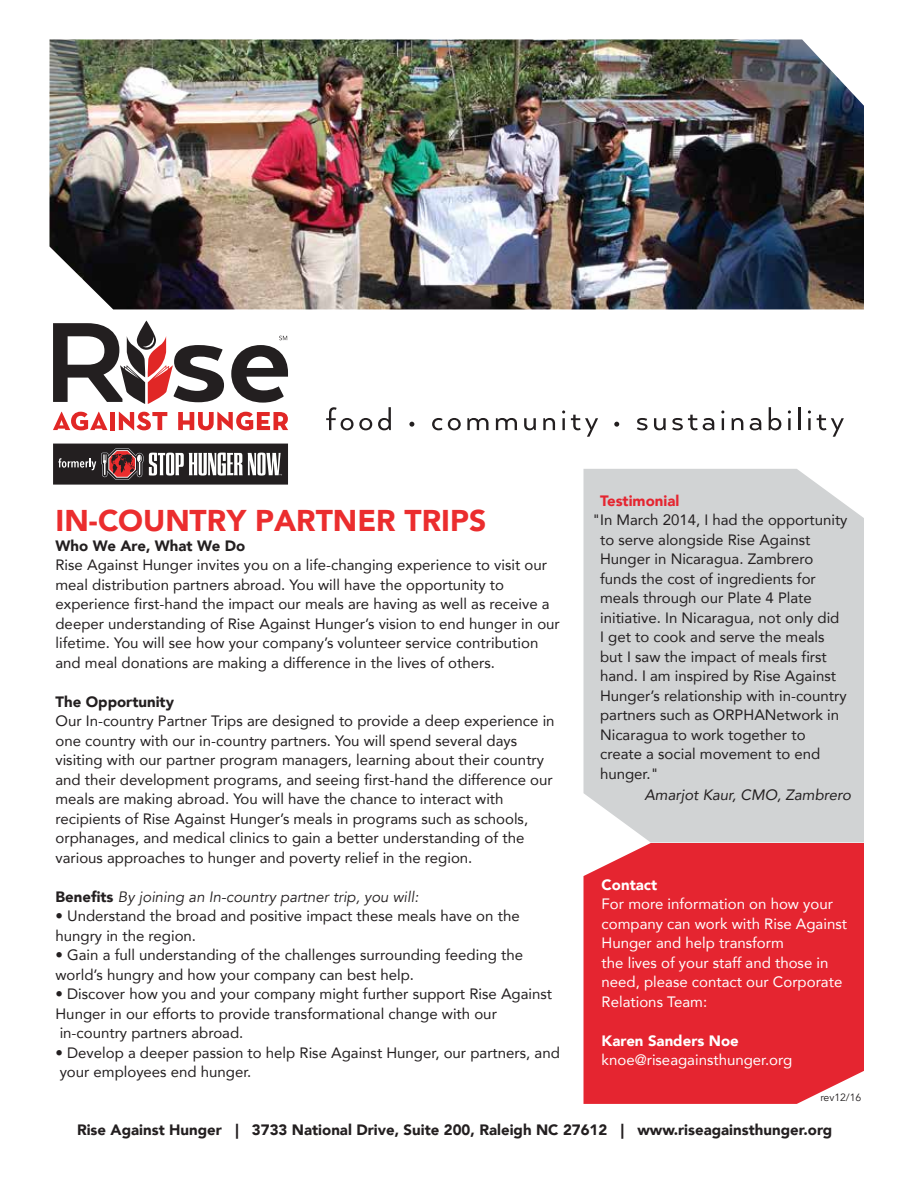
<style>
.page{position:relative;width:918px;height:1188px;background:#fff}
.page>*{position:absolute;margin:0;border:0;box-sizing:border-box;transform-origin:0 0}
.t1{font:900 30px "Avenir";color:#eb2d2e}
.t2{font:15px/19.5px "Avenir";color:#231f20}
.t3{font:15px/19.5px "Avenir";color:#fff}
.t4{font:900 15px "Avenir";color:#231f20}
.t5{font:italic 15px "Avenir";color:#231f20}
.t6{font:italic 15px "Avenir";color:#231f20}
.t7{font:900 15px "Avenir";color:#fff}
.t8{font:900 15px "Avenir";color:#e52530}
.t9{font:10.5px "Avenir";letter-spacing:-.005em;color:#231f20}
.s1{font-weight:900;font-style:normal}
</style>
<div class="page">
<div style="left:584px;top:469px;width:280px;height:373px;background:#d1d3d4"></div>
<div style="left:584px;top:843px;width:280px;height:261px;background:#e52530"></div>
<img style="left:50px;top:39px;width:814px;height:270px">
<svg style="left:53px;top:412px;width:54px;height:18px"></svg>
<div style="left:110px;top:412px;width:5px;height:18px;background:#e12726"></div>
<svg style="left:119px;top:412px;width:48px;height:18px"></svg>
<svg style="left:178px;top:412px;width:110px;height:18px"></svg>
<svg style="left:53px;top:321px;width:171px;height:83px"></svg>
<svg style="left:231px;top:336px;width:57px;height:67px"></svg>
<div style="left:53px;top:444px;width:235px;height:41px;background:#231f20"></div>
<svg style="left:58px;top:448px;width:224px;height:32px"></svg>
<svg style="left:326px;top:407px;width:46px;height:23px"></svg>
<svg style="left:378px;top:407px;width:13px;height:23px"></svg>
<svg style="left:409px;top:422px;width:5px;height:5px"></svg>
<svg style="left:432px;top:418px;width:29px;height:12px"></svg>
<svg style="left:467px;top:418px;width:22px;height:12px"></svg>
<svg style="left:496px;top:418px;width:21px;height:12px"></svg>
<svg style="left:524px;top:418px;width:12px;height:12px"></svg>
<svg style="left:543px;top:418px;width:12px;height:12px"></svg>
<svg style="left:562px;top:410px;width:3px;height:20px"></svg>
<svg style="left:571px;top:415px;width:27px;height:22px"></svg>
<svg style="left:614px;top:422px;width:5px;height:5px"></svg>
<svg style="left:637px;top:418px;width:11px;height:12px"></svg>
<svg style="left:654px;top:418px;width:12px;height:12px"></svg>
<svg style="left:672px;top:415px;width:42px;height:15px"></svg>
<svg style="left:721px;top:410px;width:3px;height:20px"></svg>
<svg style="left:732px;top:418px;width:11px;height:12px"></svg>
<svg style="left:750px;top:418px;width:11px;height:12px"></svg>
<svg style="left:769px;top:407px;width:12px;height:23px"></svg>
<svg style="left:788px;top:410px;width:3px;height:20px"></svg>
<hr style="left:798px;top:407px;width:3px;height:23px;background:#231f20">
<svg style="left:808px;top:410px;width:3px;height:20px"></svg>
<svg style="left:817px;top:415px;width:27px;height:22px"></svg>
<h1 class="t1" style="left:56px;top:495px;width:432px">IN-COUNTRY PARTNER TRIPS</h1>
<p class="t4" style="left:56px;top:533px;width:191px">Who We Are, What We Do</p>
<p class="t2" style="left:56px;top:555px;width:506px">Rise Against Hunger invites you on a life-changing experience to visit our meal distribution partners abroad. You will have the opportunity to experience first-hand the impact our meals are having as well as receive a deeper understanding of Rise Against Hunger’s vision to end hunger in our lifetime. You will see how your company’s volunteer service contribution and meal donations are making a difference in the lives of others.</p>
<p class="t4" style="left:56px;top:689px;width:120px">The Opportunity</p>
<p class="t2" style="left:56px;top:711px;width:501px">Our In-country Partner Trips are designed to provide a deep experience in one country with our in-country partners. You will spend several days visiting with our partner program managers, learning about their country and their development programs, and seeing first-hand the difference our meals are making abroad. You will have the chance to interact with recipients of Rise Against Hunger’s meals in programs such as schools, orphanages, and medical clinics to gain a better understanding of the various approaches to hunger and poverty relief in the region.</p>
<p class="t5" style="left:56px;top:888px;width:365px"><span class="s1">Benefits</span> By joining an In-country partner trip, you will:</p>
<p class="t2" style="left:56px;top:906px;width:466px">• Understand the broad and positive impact these meals have on the hungry in the region.</p>
<p class="t2" style="left:56px;top:945px;width:469px">• Gain a full understanding of the challenges surrounding feeding the world’s hungry and how your company can best help.</p>
<p class="t2" style="left:56px;top:984px;width:498px">• Discover how you and your company might further support Rise Against<br>Hunger in our efforts to provide transformational change with our in-country partners abroad.</p>
<p class="t2" style="left:56px;top:1042px;width:506px">• Develop a deeper passion to help Rise Against Hunger, our partners, and your employees end hunger.</p>
<p class="t8" style="left:600px;top:488px;width:81px">Testimonial</p>
<p class="t2" style="left:600px;top:510px;width:249px;text-indent:-8px">"In March 2014, I had the opportunity to serve alongside Rise Against<br>Hunger in Nicaragua. Zambrero funds the cost of ingredients for meals through our Plate 4 Plate initiative. In Nicaragua, not only did<br>I get to cook and serve the meals but I saw the impact of meals first hand. I am inspired by Rise Against<br>Hunger’s relationship with in-country partners such as ORPHANetwork in<br>Nicaragua to work together to create a social movement to end hunger."</p>
<p class="t6" style="left:644px;top:785px;width:208px">Amarjot Kaur, CMO, Zambrero</p>
<p class="t7" style="left:602px;top:872px;width:57px">Contact</p>
<p class="t3" style="left:602px;top:894px;width:247px">For more information on how your company can work with Rise Against<br>Hunger and help transform<br>the lives of your staff and those in need, please contact our Corporate<br>Relations Team:</p>
<p class="t7" style="left:602px;top:1028px;width:139px">Karen Sanders Noe</p>
<p class="t3" style="left:602px;top:1050px;width:192px">knoe@riseagainsthunger.org</p>
<p class="t9" style="left:820px;top:1091px;width:43px">rev12/16</p>
<p class="t4" style="left:77px;top:1117px;width:757px">Rise Against Hunger | 3733 National Drive, Suite 200, Raleigh NC 27612 | www.riseagainsthunger.org</p>
</div>
